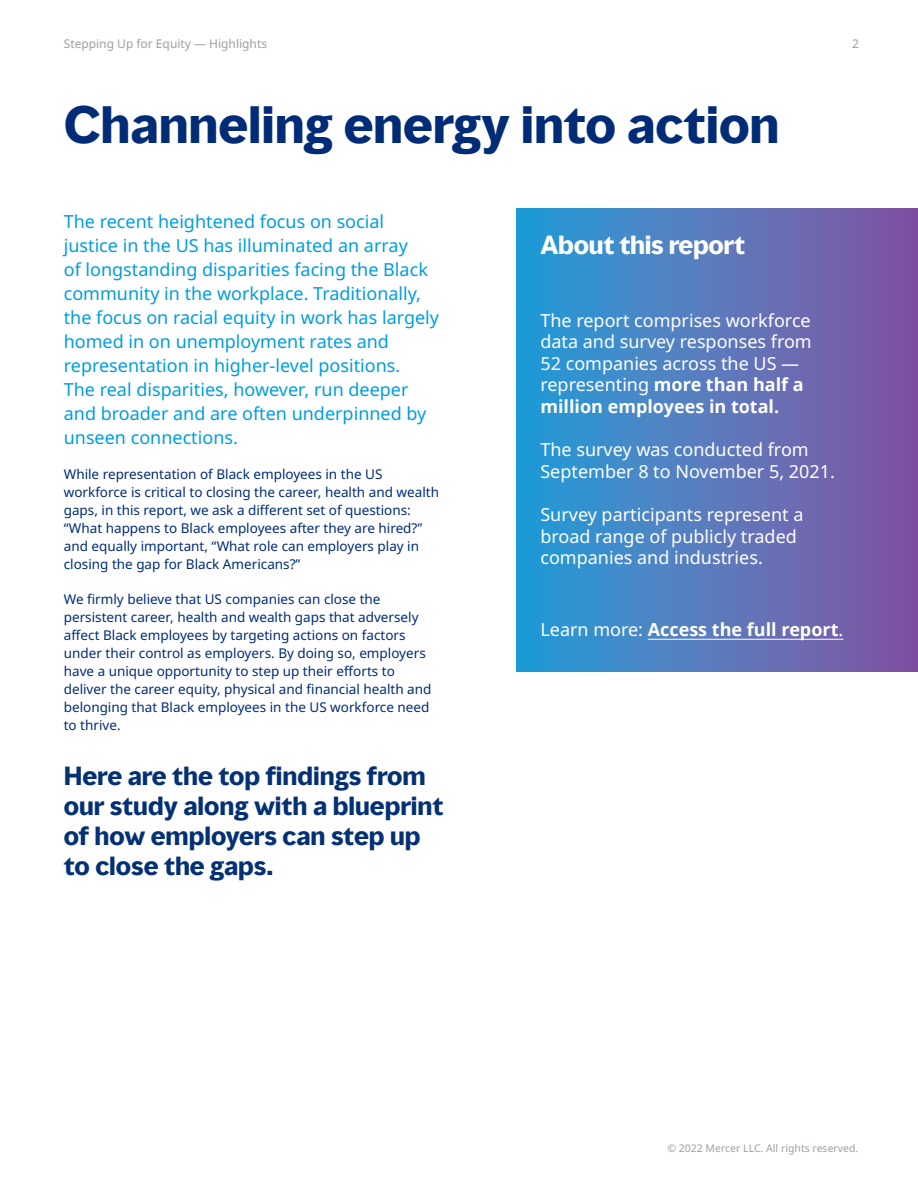
<style>
.page{position:relative;width:918px;height:1188px;background:#fff}
.page>*{position:absolute;margin:0;border:0;box-sizing:border-box;transform-origin:0 0}
.t1{font:700 48px "MMC Display";color:#002c77}
.Body_copy{font:700 24px/30px "MMC Display";color:#043174}
.t2{font:700 24px "MMC Display";letter-spacing:-.01em;color:#fff}
.Body_copy-2{font:18px/24px "Noto Sans";color:#009de0}
.Body_copy-3{font:18px/21.6px "Noto Sans";color:#fff}
.Body_copy-4{font:700 18px "Noto Sans";color:#fff}
.Body_copy-5{font:13.5px/18px "Noto Sans";color:#002c77}
.t3{font:12px "Noto Sans";color:#9d9fa2}
.t4{font:10.5px "Noto Sans";color:#9d9fa2}
.s1{font-weight:700}
.s2{font-weight:400}
</style>
<div class="page">
<div style="left:517px;top:208px;width:401px;height:464px;background:linear-gradient(to right,#269fd8,#88529f)"></div>
<hr style="left:648px;top:639px;width:190px;height:1px;background:#fff">
<p class="t3" style="left:64px;top:35px;width:205px">Stepping Up for Equity — Highlights</p>
<p class="t3" style="left:852px;top:35px;width:8px">2</p>
<h1 class="t1" style="left:64px;top:93px;width:717px">Channeling energy into action</h1>
<p class="Body_copy-2" style="left:64px;top:209px;width:377px">The recent heightened focus on social justice in the US has illuminated an array<br>of longstanding disparities facing the Black community in the workplace. Traditionally, the focus on racial equity in work has largely homed in on unemployment rates and representation in higher-level positions.<br>The real disparities, however, run deeper and broader and are often underpinned by unseen connections.</p>
<p class="Body_copy-5" style="left:64px;top:465px;width:377px">While representation of Black employees in the US workforce is critical to closing the career, health and wealth gaps, in this report, we ask a different set of questions: “What happens to Black employees after they are hired?” and equally important, “What role can employers play in closing the gap for Black Americans?”</p>
<p class="Body_copy-5" style="left:64px;top:590px;width:369px">We firmly believe that US companies can close the persistent career, health and wealth gaps that adversely affect Black employees by targeting actions on factors under their control as employers. By doing so, employers have a unique opportunity to step up their efforts to deliver the career equity, physical and financial health and belonging that Black employees in the US workforce need to thrive.</p>
<p class="Body_copy" style="left:64px;top:761px;width:381px">Here are the top findings from our study along with a blueprint of how employers can step up to close the gaps.</p>
<p class="t2" style="left:540px;top:229px;width:206px">About this report</p>
<p class="Body_copy-3" style="left:540px;top:310px;width:273px">The report comprises workforce data and survey responses from<br>52 companies across the US — representing <span class="s1">more than half a million employees in total.</span></p>
<p class="Body_copy-3" style="left:540px;top:439px;width:296px">The survey was conducted from<br>September 8 to November 5, 2021.</p>
<p class="Body_copy-3" style="left:540px;top:504px;width:265px">Survey participants represent a broad range of publicly traded companies and industries.</p>
<p class="Body_copy-4" style="left:540px;top:617px;width:304px"><span class="s2">Learn more:</span> Access the full report<span class="s2">.</span></p>
<p class="t4" style="left:667px;top:1141px;width:193px">© 2022 Mercer LLC. All rights reserved.</p>
</div>
